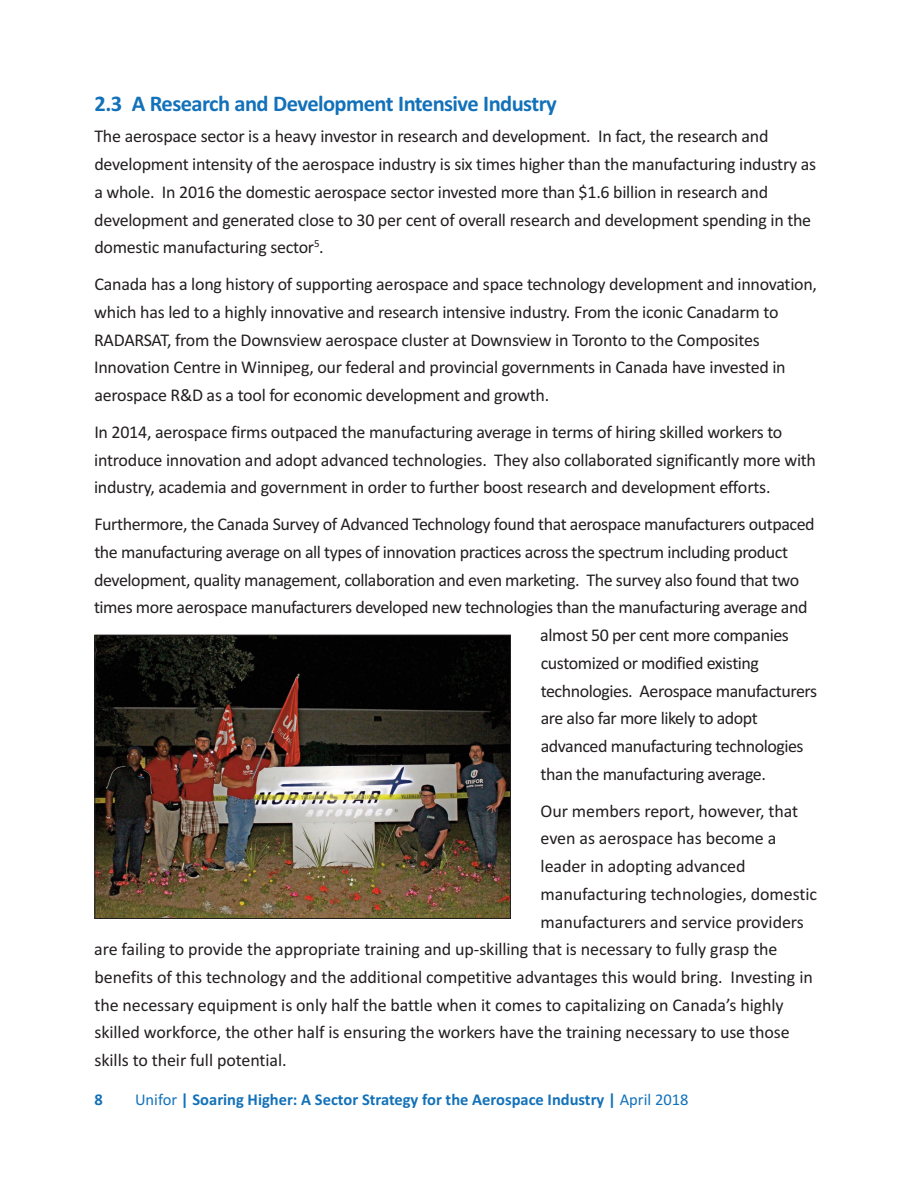
<style>
.page{position:relative;width:918px;height:1188px;background:#fff}
.page>*{position:absolute;margin:0;border:0;box-sizing:border-box;transform-origin:0 0}
.t1{font:700 22.5px "Calibri";letter-spacing:-.025em;color:#1271b9}
.t2{font:18px/27.8px "Calibri";letter-spacing:-.015em;color:#231f20}
.t3{font:700 16.5px "Calibri";color:#1271b9}
.s1{font-weight:400}
</style>
<div class="page">
<img style="left:96px;top:637px;width:413px;height:280px">
<div style="left:94px;top:635px;width:417px;height:284px;border:1px solid #231f20"></div>
<p class="t1" style="left:94px;top:90px;width:464px">2.3 A Research and Development Intensive Industry</p>
<p class="t2" style="left:94px;top:122px;width:723px">The aerospace sector is a heavy investor in research and development. In fact, the research and development intensity of the aerospace industry is six times higher than the manufacturing industry as a whole. In 2016 the domestic aerospace sector invested more than $1.6 billion in research and development and generated close to 30 per cent of overall research and development spending in the domestic manufacturing sector<sup>5</sup>.</p>
<p class="t2" style="left:94px;top:270px;width:725px">Canada has a long history of supporting aerospace and space technology development and innovation, which has led to a highly innovative and research intensive industry. From the iconic Canadarm to RADARSAT, from the Downsview aerospace cluster at Downsview in Toronto to the Composites Innovation Centre in Winnipeg, our federal and provincial governments in Canada have invested in aerospace R&amp;D as a tool for economic development and growth.</p>
<p class="t2" style="left:94px;top:418px;width:724px">In 2014, aerospace firms outpaced the manufacturing average in terms of hiring skilled workers to introduce innovation and adopt advanced technologies. They also collaborated significantly more with industry, academia and government in order to further boost research and development efforts.</p>
<p class="t2" style="left:94px;top:510px;width:722px">Furthermore, the Canada Survey of Advanced Technology found that aerospace manufacturers outpaced</p>
<p class="t2" style="left:94px;top:538px;width:695px">the manufacturing average on all types of innovation practices across the spectrum including product</p>
<p class="t2" style="left:94px;top:565px;width:706px">development, quality management, collaboration and even marketing. The survey also found that two</p>
<p class="t2" style="left:94px;top:593px;width:715px">times more aerospace manufacturers developed new technologies than the manufacturing average and</p>
<p class="t2" style="left:540px;top:621px;width:250px">almost 50 per cent more companies</p>
<p class="t2" style="left:541px;top:649px;width:220px">customized or modified existing</p>
<p class="t2" style="left:541px;top:676px;width:278px">technologies. Aerospace manufacturers</p>
<p class="t2" style="left:541px;top:704px;width:219px">are also far more likely to adopt</p>
<p class="t2" style="left:541px;top:732px;width:264px">advanced manufacturing technologies</p>
<p class="t2" style="left:541px;top:760px;width:227px">than the manufacturing average.</p>
<p class="t2" style="left:541px;top:796px;width:259px">Our members report, however, that</p>
<p class="t2" style="left:541px;top:824px;width:237px">even as aerospace has become a</p>
<p class="t2" style="left:541px;top:852px;width:206px">leader in adopting advanced</p>
<p class="t2" style="left:541px;top:880px;width:278px">manufacturing technologies, domestic</p>
<p class="t2" style="left:541px;top:907px;width:265px">manufacturers and service providers</p>
<p class="t2" style="left:94px;top:935px;width:685px">are failing to provide the appropriate training and up-skilling that is necessary to fully grasp the</p>
<p class="t2" style="left:94px;top:963px;width:720px">benefits of this technology and the additional competitive advantages this would bring. Investing in</p>
<p class="t2" style="left:94px;top:991px;width:691px">the necessary equipment is only half the battle when it comes to capitalizing on Canada’s highly</p>
<p class="t2" style="left:94px;top:1018px;width:697px">skilled workforce, the other half is ensuring the workers have the training necessary to use those</p>
<p class="t2" style="left:95px;top:1046px;width:194px">skills to their full potential.</p>
<p class="t3" style="left:95px;top:1089px;width:10px">8</p>
<p class="t3" style="left:135px;top:1089px;width:555px"><span class="s1">Unifor</span> | Soaring Higher: A Sector Strategy for the Aerospace Industry | <span class="s1">April 2018</span></p>
</div>
